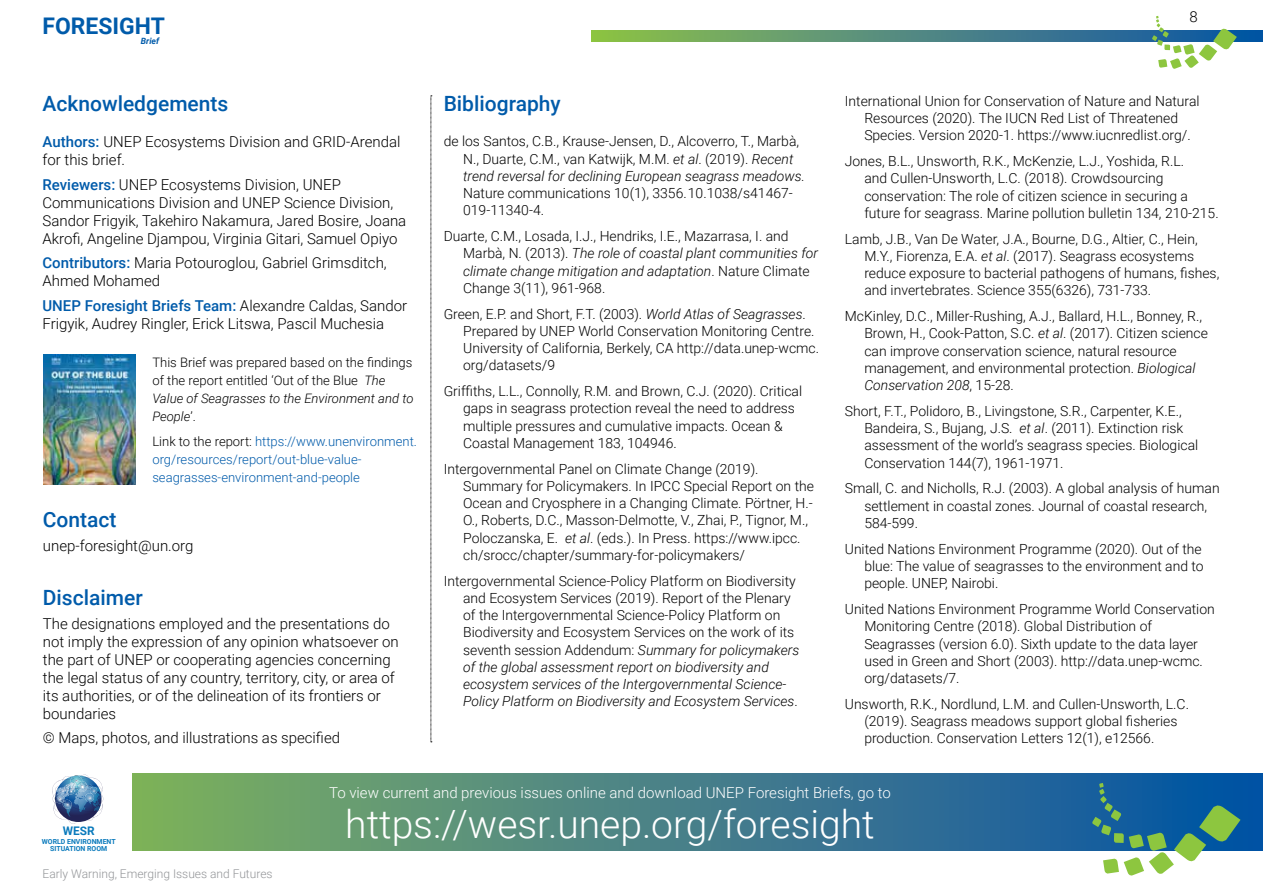
<style>
.page{position:relative;width:1263px;height:893px;background:#fff}
.page>*{position:absolute;margin:0;border:0;box-sizing:border-box;transform-origin:0 0}
.t1{font:300 39px "Roboto";color:#fff}
.t2{font:700 22.95px "Roboto";color:#005baa}
.t3{font:500 21px "Roboto";color:#005baa}
.t4{font:300 15px/18px "Roboto";color:#000}
.t5{font:300 15px "Roboto";color:#fff}
.t6{font:300 13.95px/17.2px "Roboto";color:#000}
.t7{font:300 13.05px/18px "Roboto";color:#000}
.t8{font:300 13.05px/18px "Roboto";color:#005baa}
.t9{font:300 12px "Roboto";color:#939598}
.t10{font:700 11.85px "Roboto";color:#0a7abc}
.t11{font:italic 700 8.7px "Roboto";color:#005baa}
.t12{font:700 6.9px/7.1px "Roboto";color:#0a7abc;text-align:center}
.s1{font-weight:500;color:#005baa}
.s2{font-style:italic}
.s3{color:#000}
</style>
<div class="page">
<svg style="left:591px;top:30px;width:672px;height:12px;background:#558e79"></svg>
<svg style="left:1152px;top:16px;width:85px;height:53px"></svg>
<div style="left:132px;top:774px;width:1131px;height:76px;background:linear-gradient(to right,#82b062,#0550aa)"></div>
<svg style="left:1092px;top:783px;width:148px;height:93px"></svg>
<svg style="left:52px;top:774px;width:52px;height:50px"></svg>
<svg style="left:431px;top:96px;width:1px;height:647px"></svg>
<img style="left:43px;top:354px;width:92px;height:131px">
<h2 class="t2" style="left:43px;top:10px;width:124px">FORESIGHT</h2>
<p class="t11" style="left:141px;top:35px;width:20px">Brief</p>
<h3 class="t3" style="left:43px;top:89px;width:187px">Acknowledgements</h3>
<p class="t4" style="left:43px;top:133px;width:359px"><span class="s1">Authors:</span> UNEP Ecosystems Division and GRID-Arendal for this brief.</p>
<p class="t4" style="left:43px;top:175px;width:365px"><span class="s1">Reviewers:</span> UNEP Ecosystems Division, UNEP Communications Division and UNEP Science Division, Sandor Frigyik, Takehiro Nakamura, Jared Bosire, Joana Akrofi, Angeline Djampou, Virginia Gitari, Samuel Opiyo</p>
<p class="t4" style="left:43px;top:253px;width:346px"><span class="s1">Contributors:</span> Maria Potouroglou, Gabriel Grimsditch,<br>Ahmed Mohamed</p>
<p class="t4" style="left:43px;top:296px;width:366px"><span class="s1">UNEP Foresight Briefs Team:</span> Alexandre Caldas, Sandor<br>Frigyik, Audrey Ringler, Erick Litswa, Pascil Muchesia</p>
<p class="t7" style="left:152px;top:353px;width:263px">This Brief was prepared based on the findings of the report entitled ‘Out of the Blue <span class="s2">The Value of Seagrasses to the Environment and to People</span>’.</p>
<p class="t8" style="left:152px;top:432px;width:266px"><span class="s3">Link to the report:</span> https://www.unenvironment. org/resources/report/out-blue-value&shy;seagrasses-environment-and-people</p>
<h3 class="t3" style="left:43px;top:505px;width:75px">Contact</h3>
<p class="t4" style="left:43px;top:536px;width:152px">unep-foresight@un.org</p>
<h3 class="t3" style="left:43px;top:583px;width:101px">Disclaimer</h3>
<p class="t4" style="left:43px;top:614px;width:357px">The designations employed and the presentations do not imply the expression of any opinion whatsoever on the part of UNEP or cooperating agencies concerning the legal status of any country, territory, city, or area of its authorities, or of the delineation of its frontiers or boundaries</p>
<p class="t4" style="left:43px;top:728px;width:299px">© Maps, photos, and illustrations as specified</p>
<p class="t4" style="left:1189px;top:7px;width:10px">8</p>
<h3 class="t3" style="left:444px;top:89px;width:119px">Bibliography</h3>
<p class="t6" style="left:463px;top:132px;width:343px;text-indent:-20px">de los Santos, C.B., Krause-Jensen, D., Alcoverro, T., Marbà,<br>N., Duarte, C.M., van Katwijk, M.M. <span class="s2">et al</span>. (2019). <span class="s2">Recent trend reversal for declining European seagrass meadows.</span></p>
<p class="t6" style="left:463px;top:184px;width:331px">Nature communications 10(1), 3356. 10.1038/s41467-<br>019-11340-4.</p>
<p class="t6" style="left:463px;top:227px;width:356px;text-indent:-20px">Duarte, C.M., Losada, I.J., Hendriks, I.E., Mazarrasa, I. and Marbà, N. (2013). <span class="s2">The role of coastal plant communities for climate change mitigation and adaptation</span>. Nature Climate Change 3(11), 961-968.</p>
<p class="t6" style="left:463px;top:304px;width:357px;text-indent:-20px">Green, E.P. and Short, F.T. (2003). <span class="s2">World Atlas of Seagrasses</span>.<br>Prepared by UNEP World Conservation Monitoring Centre.<br>University of California, Berkely, CA http://data.unep-wcmc. org/datasets/9</p>
<p class="t6" style="left:463px;top:382px;width:340px;text-indent:-20px">Griffiths, L.L., Connolly, R.M. and Brown, C.J. (2020). Critical gaps in seagrass protection reveal the need to address multiple pressures and cumulative impacts. Ocean &amp; Coastal Management 183, 104946.</p>
<p class="t6" style="left:463px;top:459px;width:352px;text-indent:-20px">Intergovernmental Panel on Climate Change (2019).<br>Summary for Policymakers. In IPCC Special Report on the Ocean and Cryosphere in a Changing Climate. Pörtner, H.- O., Roberts, D.C., Masson-Delmotte, V., Zhai, P., Tignor, M., Poloczanska, E. <span class="s2">et al</span>. (eds.). In Press. https://www.ipcc. ch/srocc/chapter/summary-for-policymakers/</p>
<p class="t6" style="left:463px;top:572px;width:338px;text-indent:-20px">Intergovernmental Science-Policy Platform on Biodiversity and Ecosystem Services (2019). Report of the Plenary of the Intergovernmental Science-Policy Platform on Biodiversity and Ecosystem Services on the work of its seventh session Addendum: <span class="s2">Summary for policymakers of the global assessment report on biodiversity and ecosystem services of the Intergovernmental Science-Policy Platform on Biodiversity and Ecosystem Services</span>.</p>
<p class="t6" style="left:864px;top:92px;width:337px;text-indent:-20px">International Union for Conservation of Nature and Natural<br>Resources (2020). The IUCN Red List of Threatened<br>Species. Version 2020-1. https://www.iucnredlist.org/.</p>
<p class="t6" style="left:864px;top:152px;width:356px;text-indent:-20px">Jones, B.L., Unsworth, R.K., McKenzie, L.J., Yoshida, R.L.<br>and Cullen-Unsworth, L.C. (2018). Crowdsourcing conservation: The role of citizen science in securing a future for seagrass. Marine pollution bulletin 134, 210-215.</p>
<p class="t6" style="left:864px;top:230px;width:356px;text-indent:-20px">Lamb, J.B., Van De Water, J.A., Bourne, D.G., Altier, C., Hein, M.Y., Fiorenza, E.A. <span class="s2">et al</span>. (2017). Seagrass ecosystems reduce exposure to bacterial pathogens of humans, fishes, and invertebrates. Science 355(6326), 731-733.</p>
<p class="t6" style="left:864px;top:307px;width:345px;text-indent:-20px">McKinley, D.C., Miller-Rushing, A.J., Ballard, H.L., Bonney, R., Brown, H., Cook-Patton, S.C. <span class="s2">et al</span>. (2017). Citizen science can improve conservation science, natural resource management, and environmental protection. <span class="s2">Biological Conservation 208</span>, 15-28.</p>
<p class="t6" style="left:864px;top:402px;width:335px;text-indent:-20px">Short, F.T., Polidoro, B., Livingstone, S.R., Carpenter, K.E., Bandeira, S., Bujang, J.S. <span class="s2">et al</span>. (2011). Extinction risk assessment of the world’s seagrass species. Biological Conservation 144(7), 1961-1971.</p>
<p class="t6" style="left:864px;top:479px;width:357px;text-indent:-20px">Small, C. and Nicholls, R.J. (2003). A global analysis of human settlement in coastal zones. Journal of coastal research,<br>584-599.</p>
<p class="t6" style="left:864px;top:540px;width:341px;text-indent:-20px">United Nations Environment Programme (2020). Out of the blue: The value of seagrasses to the environment and to people. UNEP, Nairobi.</p>
<p class="t6" style="left:864px;top:600px;width:352px;text-indent:-20px">United Nations Environment Programme World Conservation Monitoring Centre (2018). Global Distribution of Seagrasses (version 6.0). Sixth update to the data layer used in Green and Short (2003). http://data.unep-wcmc. org/datasets/7.</p>
<p class="t6" style="left:864px;top:695px;width:326px;text-indent:-20px">Unsworth, R.K., Nordlund, L.M. and Cullen‐Unsworth, L.C. (2019). Seagrass meadows support global fisheries production. Conservation Letters 12(1), e12566.</p>
<p class="t10" style="left:63px;top:822px;width:33px">WESR</p>
<p class="t12" style="left:42px;top:838px;width:75px">WORLD ENVIRONMENT<br>SITUATION ROOM</p>
<p class="t9" style="left:43px;top:865px;width:232px">Early Warning, Emerging Issues and Futures</p>
<p class="t5" style="left:329px;top:782px;width:563px">To view current and previous issues online and download UNEP Foresight Briefs, go to</p>
<h1 class="t1" style="left:345px;top:797px;width:531px">https://wesr.unep.org/foresight</h1>
</div>
